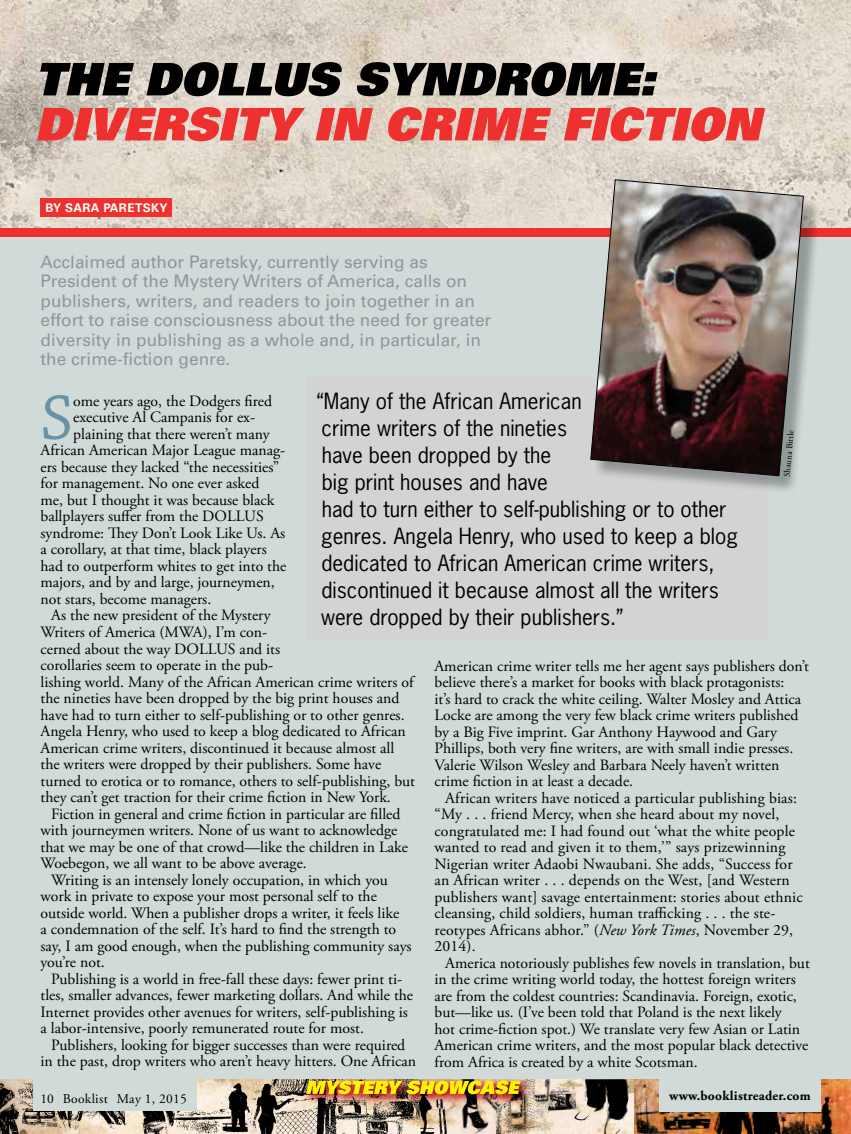
<style>
.page{position:relative;width:851px;height:1134px;background:#fff}
.page>*{position:absolute;margin:0;border:0;box-sizing:border-box;transform-origin:0 0}
.t1{font:66.45px "Chaparral Pro";color:#6b91a2}
.t2{font:21px/27px "News Gothic Std";color:#000}
.t3{font:17.25px/19.5px "Univers";color:#939598}
.t4{font:15.75px/16.5px "Adobe Garamond Pro";color:#000}
.t5{font:13.5px "Adobe Garamond Pro";letter-spacing:.02em;color:#000}
.t6{font:700 13.5px "Adobe Garamond Pro";letter-spacing:.02em;color:#000}
.t7{font:700 12px "Univers";letter-spacing:.03em;color:#fff}
.t8{font:9px "Adobe Garamond Pro";color:#000}
.s1{font-style:italic}
</style>
<div class="page">
<div style="left:0;top:0;width:850px;height:1134px;background:#cfdad9"></div>
<img style="left:834px;top:1079px;width:16px;height:55px">
<img style="left:0;top:1079px;width:451px;height:55px">
<img style="left:451px;top:1079px;width:383px;height:55px">
<svg style="left:574px;top:1111px;width:16px;height:10px"></svg>
<img style="left:299px;top:1079px;width:235px;height:30px">
<img style="left:306px;top:1081px;width:214px;height:13px">
<div style="left:33px;top:1068px;width:163px;height:43px;background:#cfdad9"></div>
<div style="left:660px;top:1069px;width:161px;height:43px;background:#cfdad9"></div>
<img style="left:0;top:0;width:850px;height:228px">
<svg style="left:40px;top:63px;width:94px;height:32px"></svg>
<svg style="left:146px;top:62px;width:197px;height:34px"></svg>
<svg style="left:355px;top:62px;width:302px;height:34px"></svg>
<svg style="left:37px;top:107px;width:268px;height:34px"></svg>
<svg style="left:315px;top:108px;width:58px;height:32px"></svg>
<svg style="left:386px;top:107px;width:165px;height:34px"></svg>
<svg style="left:564px;top:107px;width:201px;height:34px"></svg>
<div style="left:0;top:228px;width:850px;height:9px;background:#ee312f"></div>
<div style="left:306px;top:377px;width:461px;height:263px;background:#d1d3d5"></div>
<div style="left:593px;top:182px;width:229px;height:312px;background:#000;opacity:.3"></div>
<img style="left:590px;top:179px;width:214px;height:298px">
<div style="left:40px;top:198px;width:132px;height:19px;background:#ee312f"></div>
<p class="t7" style="left:45px;top:200px;width:124px">BY SARA PARETSKY</p>
<p class="t3" style="left:40px;top:252px;width:452px">Acclaimed author Paretsky, currently serving as President of the Mystery Writers of America, calls on publishers, writers, and readers to join together in an effort to raise consciousness about the need for greater diversity in publishing as a whole and, in particular, in the crime-fiction genre.</p>
<p class="t2" style="left:316px;top:387px;width:423px">“Many of the African American<br>crime writers of the nineties<br>have been dropped by the<br>big print houses and have<br>had to turn either to self-publishing or to other genres. Angela Henry, who used to keep a blog dedicated to African American crime writers, discontinued it because almost all the writers were dropped by their publishers.”</p>
<h1 class="t1" style="left:40px;top:381px;width:34px">S</h1>
<p class="t4" style="left:73px;top:393px;width:200px">ome years ago, the Dodgers fired</p>
<p class="t4" style="left:73px;top:410px;width:183px">executive Al Campanis for ex-</p>
<p class="t4" style="left:73px;top:426px;width:198px">plaining that there weren’t many</p>
<p class="t4" style="left:40px;top:443px;width:246px">African American Major League manag-</p>
<p class="t4" style="left:40px;top:459px;width:240px">ers because they lacked “the necessities”</p>
<p class="t4" style="left:40px;top:476px;width:220px">for management. No one ever asked</p>
<p class="t4" style="left:40px;top:492px;width:235px">me, but I thought it was because black</p>
<p class="t4" style="left:40px;top:509px;width:225px">ballplayers suffer from the DOLLUS</p>
<p class="t4" style="left:40px;top:525px;width:246px">syndrome: They Don’t Look Like Us. As</p>
<p class="t4" style="left:40px;top:542px;width:228px">a corollary, at that time, black players</p>
<p class="t4" style="left:40px;top:558px;width:247px">had to outperform whites to get into the</p>
<p class="t4" style="left:40px;top:575px;width:236px">majors, and by and large, journeymen,</p>
<p class="t4" style="left:40px;top:591px;width:172px">not stars, become managers.</p>
<p class="t4" style="left:51px;top:608px;width:221px">As the new president of the Mystery</p>
<p class="t4" style="left:40px;top:624px;width:228px">Writers of America (MWA), I’m con-</p>
<p class="t4" style="left:40px;top:641px;width:241px">cerned about the way DOLLUS and its</p>
<p class="t4" style="left:40px;top:657px;width:234px">corollaries seem to operate in the pub-</p>
<p class="t4" style="left:40px;top:674px;width:374px">lishing world. Many of the African American crime writers of</p>
<p class="t4" style="left:40px;top:690px;width:360px">the nineties have been dropped by the big print houses and</p>
<p class="t4" style="left:40px;top:707px;width:365px">have had to turn either to self-publishing or to other genres.</p>
<p class="t4" style="left:40px;top:723px;width:366px">Angela Henry, who used to keep a blog dedicated to African</p>
<p class="t4" style="left:40px;top:740px;width:355px">American crime writers, discontinued it because almost all</p>
<p class="t4" style="left:40px;top:756px;width:342px">the writers were dropped by their publishers. Some have</p>
<p class="t4" style="left:40px;top:773px;width:376px">turned to erotica or to romance, others to self-publishing, but</p>
<p class="t4" style="left:40px;top:789px;width:352px">they can’t get traction for their crime fiction in New York.</p>
<p class="t4" style="left:51px;top:806px;width:350px">Fiction in general and crime fiction in particular are filled</p>
<p class="t4" style="left:40px;top:822px;width:358px">with journeymen writers. None of us want to acknowledge</p>
<p class="t4" style="left:40px;top:839px;width:369px">that we may be one of that crowd—like the children in Lake</p>
<p class="t4" style="left:40px;top:855px;width:268px">Woebegon, we all want to be above average.</p>
<p class="t4" style="left:51px;top:872px;width:338px">Writing is an intensely lonely occupation, in which you</p>
<p class="t4" style="left:40px;top:888px;width:338px">work in private to expose your most personal self to the</p>
<p class="t4" style="left:40px;top:905px;width:360px">outside world. When a publisher drops a writer, it feels like</p>
<p class="t4" style="left:40px;top:921px;width:357px">a condemnation of the self. It’s hard to find the strength to</p>
<p class="t4" style="left:40px;top:938px;width:373px">say, I am good enough, when the publishing community says</p>
<p class="t4" style="left:40px;top:954px;width:66px">you’re not.</p>
<p class="t4" style="left:51px;top:971px;width:352px">Publishing is a world in free-fall these days: fewer print ti-</p>
<p class="t4" style="left:40px;top:987px;width:374px">tles, smaller advances, fewer marketing dollars. And while the</p>
<p class="t4" style="left:40px;top:1004px;width:369px">Internet provides other avenues for writers, self-publishing is</p>
<p class="t4" style="left:40px;top:1020px;width:325px">a labor-intensive, poorly remunerated route for most.</p>
<p class="t4" style="left:51px;top:1037px;width:355px">Publishers, looking for bigger successes than were required</p>
<p class="t4" style="left:40px;top:1053px;width:377px">in the past, drop writers who aren’t heavy hitters. One African</p>
<p class="t8" style="left:781px;top:476px;width:48px;rotate:-85deg">Shauna Bittle</p>
<p class="t4" style="left:434px;top:658px;width:376px">American crime writer tells me her agent says publishers don’t believe there’s a market for books with black protagonists:<br>it’s hard to crack the white ceiling. Walter Mosley and Attica Locke are among the very few black crime writers published by a Big Five imprint. Gar Anthony Haywood and Gary Phillips, both very fine writers, are with small indie presses.<br>Valerie Wilson Wesley and Barbara Neely haven’t written crime fiction in at least a decade.</p>
<p class="t4" style="left:434px;top:790px;width:369px;text-indent:11px">African writers have noticed a particular publishing bias: “My . . . friend Mercy, when she heard about my novel, congratulated me: I had found out ‘what the white people wanted to read and given it to them,’” says prizewinning Nigerian writer Adaobi Nwaubani. She adds, “Success for an African writer . . . depends on the West, [and Western publishers want] savage entertainment: stories about ethnic cleansing, child soldiers, human trafficking . . . the ste&shy;reotypes Africans abhor.” (<span class="s1">New York Times</span>, November 29, 2014).</p>
<p class="t4" style="left:434px;top:955px;width:377px;text-indent:11px">America notoriously publishes few novels in translation, but in the crime writing world today, the hottest foreign writers are from the coldest countries: Scandinavia. Foreign, exotic, but—like us. (I’ve been told that Poland is the next likely<br>hot crime-fiction spot.) We translate very few Asian or Latin American crime writers, and the most popular black detective from Africa is created by a white Scotsman.</p>
<p class="t5" style="left:677px;top:1088px;width:135px">www.booklistreader.com</p>
<p class="t5" style="left:63px;top:1091px;width:126px">Booklist May 1, 2015</p>
<p class="t6" style="left:669px;top:1088px;width:110px">w w.bo klistreade</p>
<p class="t5" style="left:40px;top:1088px;width:146px">10 Booklist May 1, 2015</p>
<p class="t5" style="left:39px;top:1088px;width:15px">10</p>
</div>
